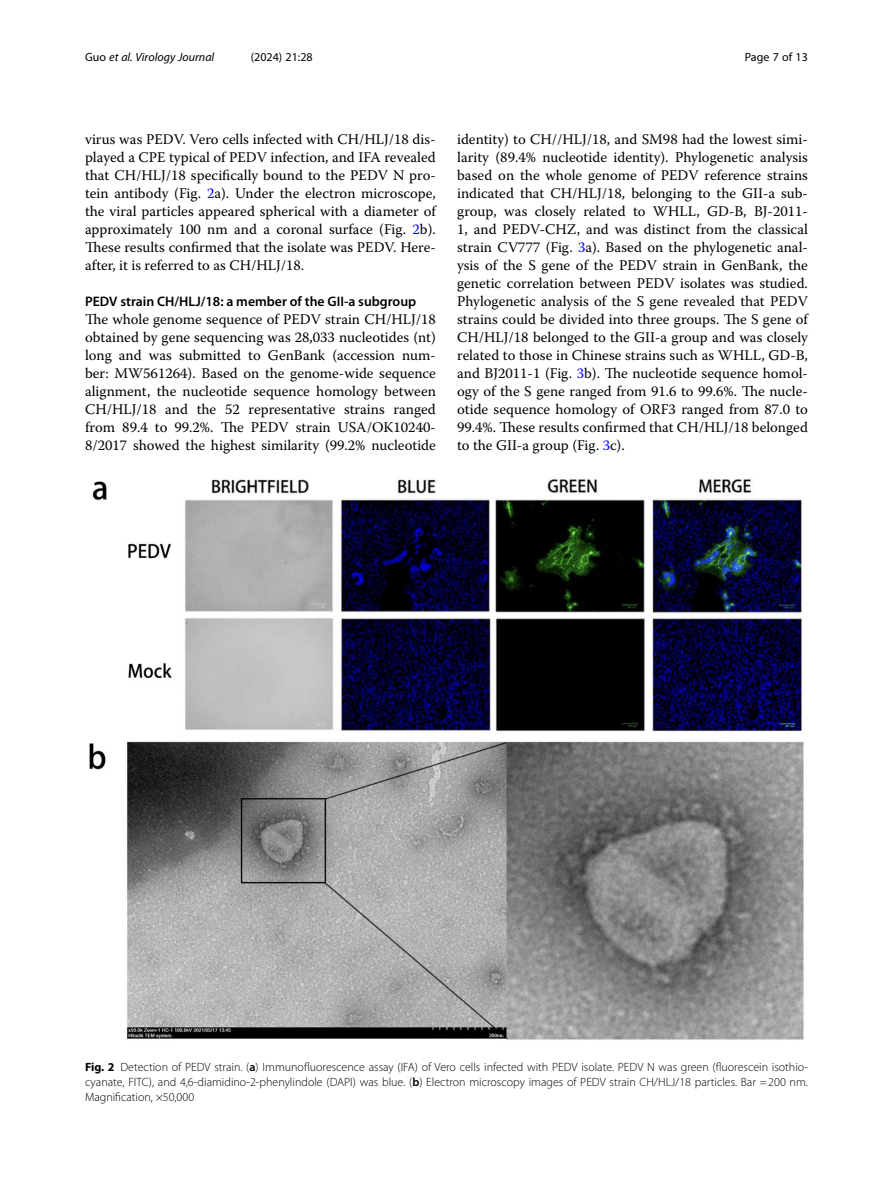
<style>
.page{position:relative;width:893px;height:1191px;background:#fff}
.page>*{position:absolute;margin:0;border:0;box-sizing:border-box;transform-origin:0 0}
.Body_Text{font:14.7px/18px "Warnock Pro";color:#000;text-align:justify}
.Head_2{font:600 13.8px "Myriad Pro";color:#000}
.Figure_Caption{font:300 12px/15px "Myriad Pro";color:#000;text-align:justify}
.t1{font:italic 12px "Myriad Pro";color:#000}
.t2{font:12px "Myriad Pro";color:#000}
.s1{font-style:normal}
.s2{color:#00f}
.s3{font-weight:700}
.s4{font-weight:600}
</style>
<div class="page">
<img style="left:89px;top:479px;width:716px;height:561px">
<p class="t1" style="left:85px;top:50px;width:131px"><span class="s1">Guo</span> et al. Virology Journal</p>
<p class="t2" style="left:251px;top:50px;width:63px">(2024) 21:28</p>
<p class="t2" style="left:745px;top:50px;width:65px">Page 7 of 13</p>
<p class="Body_Text" style="left:85px;top:130px;width:352px">virus was PEDV. Vero cells infected with CH/HLJ/18 dis&shy;played a CPE typical of PEDV infection, and IFA revealed that CH/HLJ/18 specifically bound to the PEDV N pro&shy;tein antibody (Fig. <span class="s2">2</span>a). Under the electron microscope, the viral particles appeared spherical with a diameter of approximately 100 nm and a coronal surface (Fig. <span class="s2">2</span>b).<br>These results confirmed that the isolate was PEDV. Here&shy;after, it is referred to as CH/HLJ/18.</p>
<p class="Head_2" style="left:85px;top:293px;width:333px">PEDV strain CH/HLJ/18: a member of the GII-a subgroup</p>
<p class="Body_Text" style="left:85px;top:310px;width:352px">The whole genome sequence of PEDV strain CH/HLJ/18 obtained by gene sequencing was 28,033 nucleotides (nt) long and was submitted to GenBank (accession num&shy;ber: MW561264). Based on the genome-wide sequence alignment, the nucleotide sequence homology between CH/HLJ/18 and the 52 representative strains ranged from 89.4 to 99.2%. The PEDV strain USA/OK10240- 8/2017 showed the highest similarity (99.2% nucleotide</p>
<p class="Body_Text" style="left:457px;top:130px;width:352px">identity) to CH//HLJ/18, and SM98 had the lowest simi&shy;larity (89.4% nucleotide identity). Phylogenetic analysis based on the whole genome of PEDV reference strains indicated that CH/HLJ/18, belonging to the GII-a sub&shy;group, was closely related to WHLL, GD-B, BJ-2011- 1, and PEDV-CHZ, and was distinct from the classical strain CV777 (Fig. <span class="s2">3</span>a). Based on the phylogenetic anal&shy;ysis of the S gene of the PEDV strain in GenBank, the genetic correlation between PEDV isolates was studied.<br>Phylogenetic analysis of the S gene revealed that PEDV strains could be divided into three groups. The S gene of CH/HLJ/18 belonged to the GII-a group and was closely related to those in Chinese strains such as WHLL, GD-B, and BJ2011-1 (Fig. <span class="s2">3</span>b). The nucleotide sequence homol&shy;ogy of the S gene ranged from 91.6 to 99.6%. The nucle&shy;otide sequence homology of ORF3 ranged from 87.0 to 99.4%. These results confirmed that CH/HLJ/18 belonged to the GII-a group (Fig. <span class="s2">3</span>c).</p>
<p class="Figure_Caption" style="left:85px;top:1059px;width:724px"><span class="s3">Fig. 2</span> Detection of PEDV strain. (<span class="s4">a</span>) Immunofluorescence assay (IFA) of Vero cells infected with PEDV isolate. PEDV N was green (fluorescein isothio&shy;cyanate, FITC), and 4,6-diamidino-2-phenylindole (DAPI) was blue. (<span class="s4">b</span>) Electron microscopy images of PEDV strain CH/HLJ/18 particles. Bar =200 nm.<br>Magnification, ×50,000</p>
</div>
